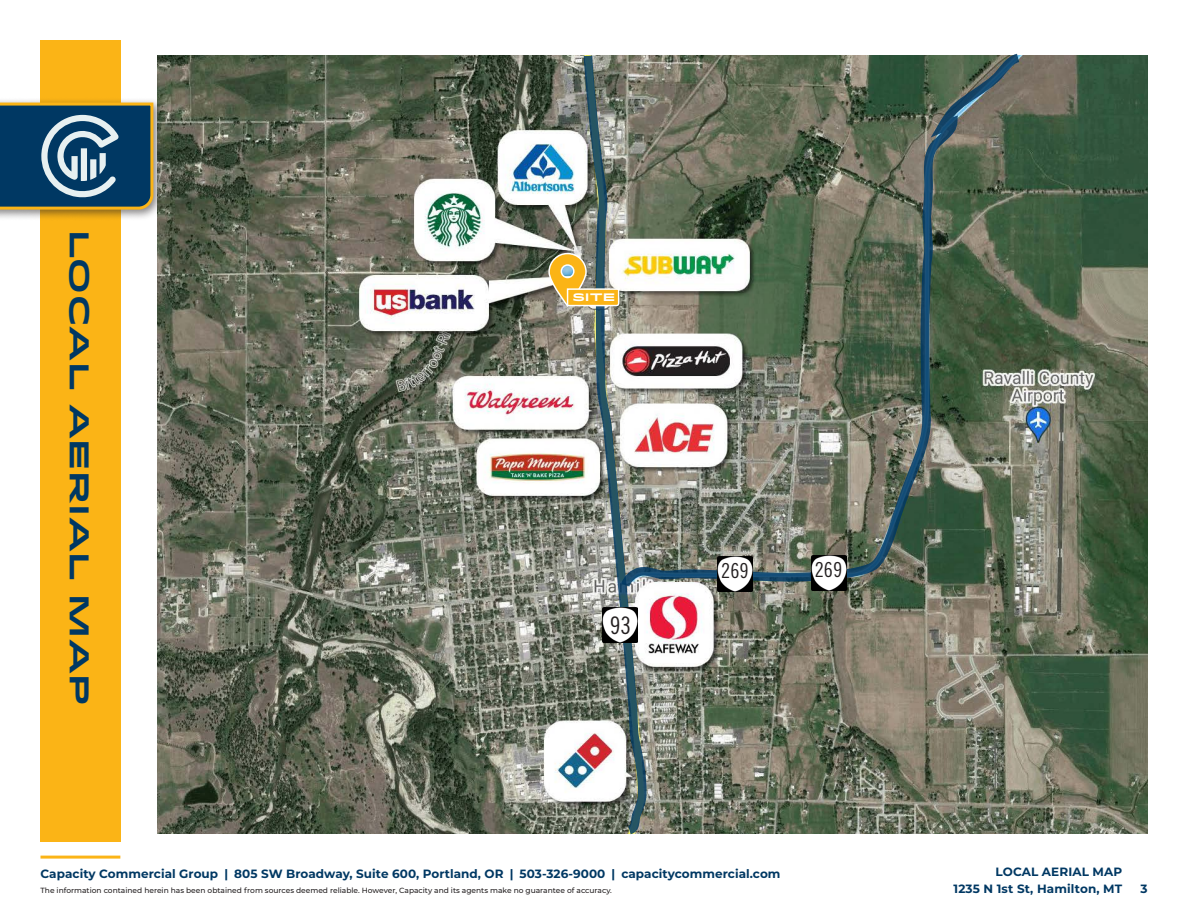
<style>
.page{position:relative;width:1188px;height:918px;background:#fff}
.page>*{position:absolute;margin:0;border:0;box-sizing:border-box;transform-origin:0 0}
.Heading__Blue{font:700 27px "Idlewild";letter-spacing:.025em;color:#003863}
.t1{font:24.15px "Trade Gothic LT Std Cn 18";color:#231f20}
.t2{font:20.7px "Trade Gothic LT Std Cn 18";color:#231f20}
.Heading_3{font:700 12px "Montserrat";letter-spacing:.005em;color:#003863}
.t3{font:700 10.8px "Idlewild";color:#fff}
.t4{font:500 7.5px "Montserrat";color:#231f20}
</style>
<div class="page">
<div style="left:40px;top:40px;width:81px;height:802px;background:#fbb416"></div>
<img style="left:158px;top:56px;width:990px;height:777px">
<img style="left:582px;top:55px;width:66px;height:780px">
<img style="left:603px;top:608px;width:35px;height:35px">
<svg style="left:620px;top:53px;width:401px;height:535px;background:#707968"></svg>
<img style="left:718px;top:557px;width:35px;height:34px">
<img style="left:811px;top:555px;width:35px;height:35px">
<svg style="left:548px;top:252px;width:72px;height:55px"></svg>
<hr style="left:40px;top:856px;width:80px;height:3px;background:#fbb416">
<div style="left:0;top:97px;width:164px;height:124px;background:#231f20;opacity:.55"></div>
<svg style="left:0;top:101px;width:155px;height:110px;background:#395e72"></svg>
<p class="Heading__Blue" style="left:100px;top:230px;width:477px;rotate:90deg">Local Aerial Map</p>
<p class="t3" style="left:572px;top:289px;width:44px">SITE</p>
<p class="t1" style="left:610px;top:611px;width:23px">93</p>
<p class="t2" style="left:721px;top:559px;width:29px">269</p>
<p class="t2" style="left:815px;top:557px;width:29px">269</p>
<p class="Heading_3" style="left:40px;top:865px;width:742px">Capacity Commercial Group | 805 SW Broadway, Suite 600, Portland, OR | 503-326-9000 | capacitycommercial.com</p>
<p class="Heading_3" style="left:996px;top:863px;width:128px">LOCAL AERIAL MAP</p>
<p class="t4" style="left:40px;top:885px;width:573px">The information contained herein has been obtained from sources deemed reliable. However, Capacity and its agents make no guarantee of accuracy.</p>
<p class="Heading_3" style="left:954px;top:880px;width:170px">1235 N 1st St, Hamilton, MT</p>
<p class="Heading_3" style="left:1140px;top:880px;width:9px">3</p>
</div>
